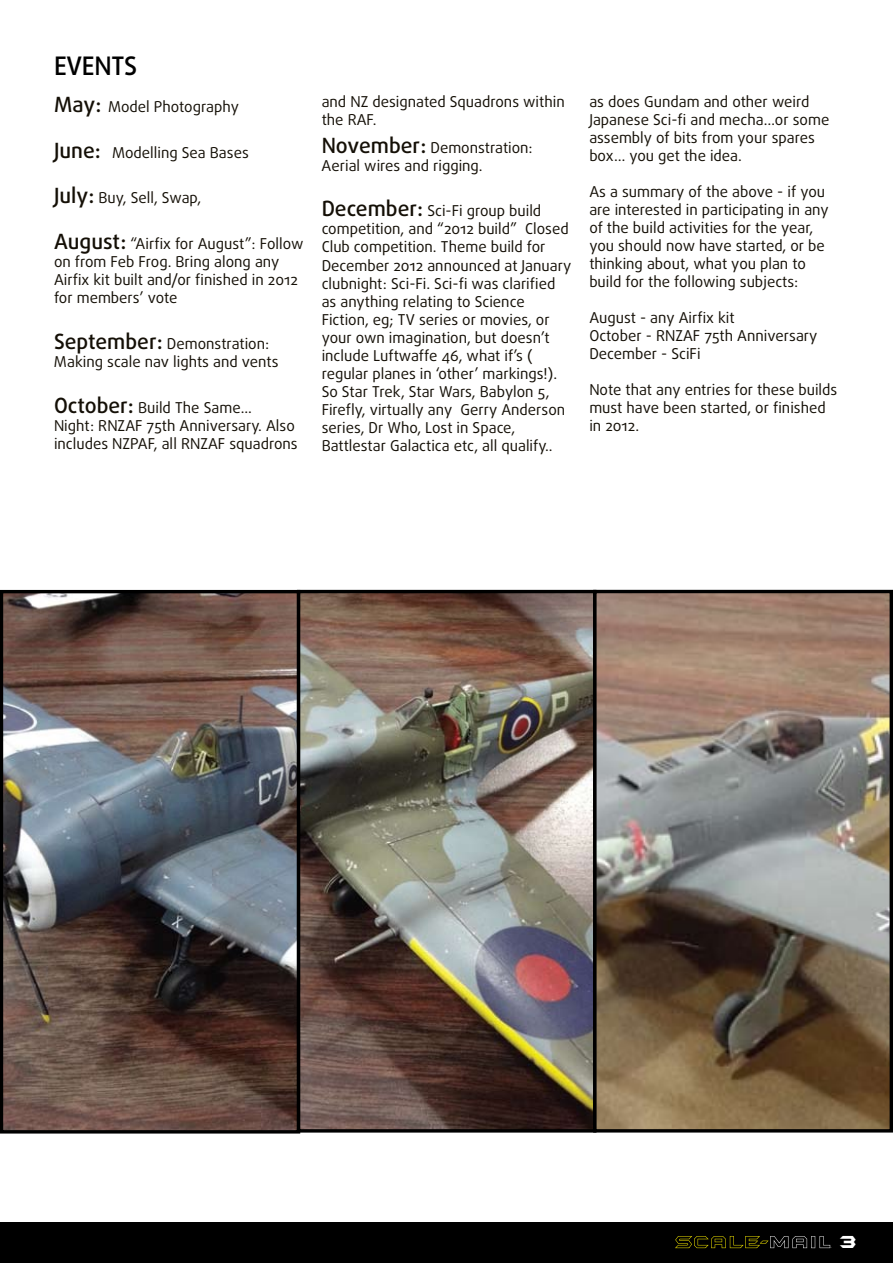
<style>
.page{position:relative;width:893px;height:1263px;background:#fff}
.page>*{position:absolute;margin:0;border:0;box-sizing:border-box;transform-origin:0 0}
.t1{font:500 25.5px "Daxline";letter-spacing:-.01em;color:#000}
.t2{font:18px "Batman Forever 1";color:#fff}
.t3{font:15px/18px "Daxline";color:#140f06}
.s1{font-weight:500;font-size:21px}
</style>
<div class="page">
<div style="left:0;top:1222px;width:893px;height:41px;background:#000"></div>
<svg style="left:675px;top:1236px;width:156px;height:12px"></svg>
<img style="left:4px;top:594px;width:885px;height:535px">
<div style="left:0;top:590px;width:300px;height:543px;border:3px solid #000"></div>
<div style="left:297px;top:590px;width:299px;height:542px;border:3px solid #000"></div>
<div style="left:593px;top:590px;width:300px;height:542px;border:3px solid #000"></div>
<h1 class="t1" style="left:54px;top:50px;width:85px">EVENTS</h1>
<p class="t3" style="left:54px;top:97px;width:186px"><span class="s1">May:</span> Model Photography</p>
<p class="t3" style="left:54px;top:143px;width:196px"><span class="s1">June:</span> Modelling Sea Bases</p>
<p class="t3" style="left:54px;top:189px;width:149px"><span class="s1">July:</span> Buy, Sell, Swap,</p>
<p class="t3" style="left:54px;top:235px;width:251px"><span class="s1">August:</span> “Airfix for August”: Follow on from Feb Frog. Bring along any<br>Airfix kit built and/or finished in 2012 for members’ vote</p>
<p class="t3" style="left:54px;top:334px;width:226px"><span class="s1">September:</span> Demonstration:<br>Making scale nav lights and vents</p>
<p class="t3" style="left:54px;top:398px;width:245px"><span class="s1">October:</span> Build The Same...<br>Night: RNZAF 75th Anniversary. Also includes NZPAF, all RNZAF squadrons</p>
<p class="t3" style="left:322px;top:92px;width:245px">and NZ designated Squadrons within the RAF.</p>
<p class="t3" style="left:322px;top:138px;width:213px"><span class="s1">November:</span> Demonstration:<br>Aerial wires and rigging.</p>
<p class="t3" style="left:322px;top:202px;width:251px"><span class="s1">December:</span> Sci-Fi group build competition, and “2012 build” Closed Club competition. Theme build for December 2012 announced at January clubnight: Sci-Fi. Sci-fi was clarified as anything relating to Science Fiction, eg; TV series or movies, or your own imagination, but doesn’t include Luftwaffe 46, what if’s ( regular planes in ‘other’ markings!).<br>So Star Trek, Star Wars, Babylon 5, Firefly, virtually any Gerry Anderson series, Dr Who, Lost in Space, Battlestar Galactica etc, all qualify..</p>
<p class="t3" style="left:589px;top:92px;width:241px">as does Gundam and other weird<br>Japanese Sci-fi and mecha…or some assembly of bits from your spares box… you get the idea.</p>
<p class="t3" style="left:589px;top:182px;width:241px">As a summary of the above - if you are interested in participating in any of the build activities for the year, you should now have started, or be thinking about, what you plan to build for the following subjects:</p>
<p class="t3" style="left:589px;top:308px;width:230px">August - any Airfix kit<br>October - RNZAF 75th Anniversary<br>December - SciFi</p>
<p class="t3" style="left:589px;top:380px;width:249px">Note that any entries for these builds must have been started, or finished in 2012.</p>
<p class="t2" style="left:840px;top:1231px;width:20px">3</p>
</div>
